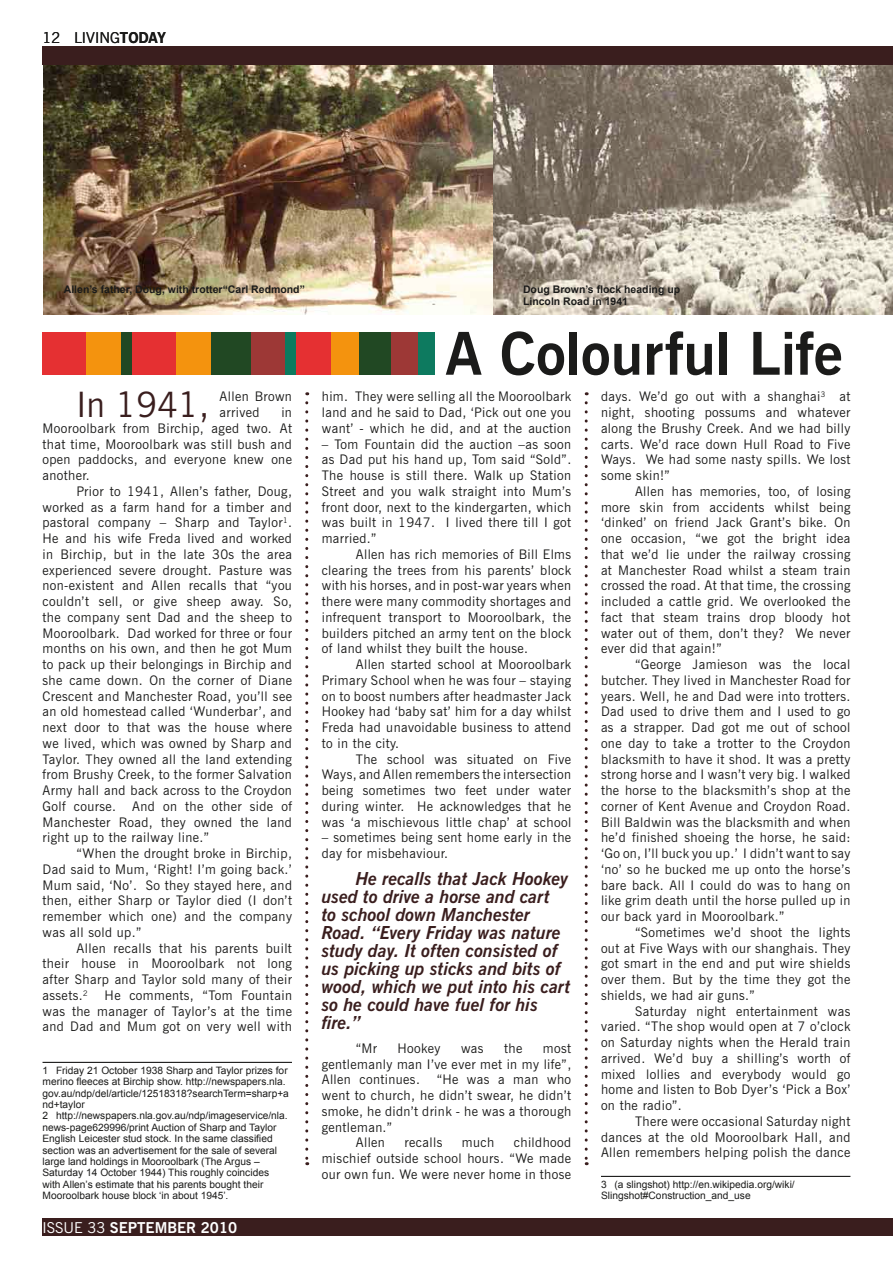
<style>
.page{position:relative;width:893px;height:1263px;background:#fff}
.page>*{position:absolute;margin:0;border:0;box-sizing:border-box;transform-origin:0 0}
.t1{font:700 58.95px "News Gothic BT";color:#1b1b1a}
.t2{font:34.95px "News Gothic BT";color:#3a1e1e}
.t3{font:italic 700 18px/18px "News Gothic BT";color:#3a1e1e}
.t4{font:700 15px "News Gothic BT";color:#fff}
.t5{font:15px "News Gothic BT";color:#1b1b1a}
.t6{font:13.2px/15.8px "News Gothic BT";letter-spacing:.03em;color:#1b1b1a;text-align:justify}
.t7{font:700 10.5px/12.6px "Arial";color:#1b1b1a}
.t8{font:10.2px/11.4px "Arial";color:#1b1b1a}
.s1{font-weight:700}
.s2{font-weight:400}
</style>
<div class="page">
<hr style="left:43px;top:1062px;width:249px;height:1px;background:#1b1b1a">
<hr style="left:601px;top:1176px;width:249px;height:1px;background:#1b1b1a">
<img style="left:492px;top:65px;width:401px;height:250px">
<img style="left:43px;top:65px;width:449px;height:250px">
<div style="left:43px;top:46px;width:850px;height:19px;background:#3a1e1e"></div>
<div style="left:43px;top:1218px;width:850px;height:17px;background:#3a1e1e"></div>
<div style="left:117px;top:332px;width:44px;height:43px;background:#214823"></div>
<div style="left:77px;top:332px;width:44px;height:43px;background:#f4930e"></div>
<div style="left:43px;top:332px;width:43px;height:43px;background:#e53032"></div>
<div style="left:263px;top:332px;width:44px;height:43px;background:#0d7a5f"></div>
<div style="left:241px;top:332px;width:44px;height:43px;background:#9d3836"></div>
<div style="left:207px;top:332px;width:44px;height:43px;background:#214823"></div>
<div style="left:167px;top:332px;width:44px;height:43px;background:#f4930e"></div>
<div style="left:133px;top:332px;width:43px;height:43px;background:#e53032"></div>
<div style="left:400px;top:332px;width:35px;height:43px;background:#0d7a5f"></div>
<div style="left:383px;top:332px;width:35px;height:43px;background:#9d3836"></div>
<div style="left:356px;top:332px;width:34px;height:43px;background:#214823"></div>
<div style="left:324px;top:332px;width:35px;height:43px;background:#f4930e"></div>
<div style="left:296px;top:332px;width:35px;height:43px;background:#e53032"></div>
<svg style="left:305px;top:403px;width:3px;height:762px"></svg>
<svg style="left:585px;top:403px;width:3px;height:762px"></svg>
<p class="t5" style="left:43px;top:28px;width:125px">12 LIVING<span class="s1">TODAY</span></p>
<p class="t7" style="left:64px;top:284px;width:243px">Allen’s father, Doug, with trotter“Carl Redmond”</p>
<p class="t7" style="left:523px;top:283px;width:159px">Doug Brown’s flock heading up<br>Lincoln Road in 1941</p>
<h2 class="t2" style="left:77px;top:383px;width:134px">In 1941,</h2>
<p class="t6" style="left:220px;top:389px;width:74px">Allen Brown arrived</p>
<p class="t6" style="left:43px;top:404px;width:251px;text-indent:239px">in Mooroolbark from Birchip, aged two. At that time, Mooroolbark was still bush and open paddocks, and everyone knew one another.</p>
<p class="t6" style="left:43px;top:483px;width:251px;text-indent:34px">Prior to 1941, Allen’s father, Doug, worked as a farm hand for a timber and pastoral company – Sharp and Taylor<sup>1</sup>.<br>He and his wife Freda lived and worked in Birchip, but in the late 30s the area experienced severe drought. Pasture was non-existent and Allen recalls that “you couldn’t sell, or give sheep away. So, the company sent Dad and the sheep to Mooroolbark. Dad worked for three or four months on his own, and then he got Mum to pack up their belongings in Birchip and she came down. On the corner of Diane Crescent and Manchester Road, you’ll see an old homestead called ‘Wunderbar’, and next door to that was the house where we lived, which was owned by Sharp and Taylor. They owned all the land extending from Brushy Creek, to the former Salvation Army hall and back across to the Croydon Golf course. And on the other side of Manchester Road, they owned the land right up to the railway line.”</p>
<p class="t6" style="left:43px;top:845px;width:251px;text-indent:34px">“When the drought broke in Birchip, Dad said to Mum, ‘Right! I’m going back.’ Mum said, ‘No’. So they stayed here, and then, either Sharp or Taylor died (I don’t remember which one) and the company was all sold up.”</p>
<p class="t6" style="left:43px;top:940px;width:251px;text-indent:34px">Allen recalls that his parents built their house in Mooroolbark not long after Sharp and Taylor sold many of their assets.<sup>2</sup></p>
<p class="t6" style="left:43px;top:987px;width:251px;text-indent:62px">He comments, “Tom Fountain was the manager of Taylor’s at the time and Dad and Mum got on very well with</p>
<p class="t8" style="left:43px;top:1064px;width:248px">1 Friday 21 October 1938 Sharp and Taylor prizes for merino fleeces at Birchip show. http://newspapers.nla. gov.au/ndp/del/article/12518318?searchTerm=sharp+a nd+taylor<br>2 http://newspapers.nla.gov.au/ndp/imageservice/nla. news-page629996/print Auction of Sharp and Taylor English Leicester stud stock. In the same classified section was an advertisement for the sale of several large land holdings in Mooroolbark (The Argus – Saturday 14 October 1944) This roughly coincides with Allen’s estimate that his parents bought their Mooroolbark house block ‘in about 1945’.</p>
<p class="t4" style="left:43px;top:1218px;width:196px"><span class="s2">ISSUE 33</span> SEPTEMBER 2010</p>
<h1 class="t1" style="left:445px;top:318px;width:399px">A Colourful Life</h1>
<p class="t6" style="left:322px;top:389px;width:251px">him. They were selling all the Mooroolbark land and he said to Dad, ‘Pick out one you want’ - which he did, and at the auction</p>
<p class="t6" style="left:322px;top:436px;width:251px">– Tom Fountain did the auction –as soon as Dad put his hand up, Tom said “Sold”.<br>The house is still there. Walk up Station Street and you walk straight into Mum’s front door, next to the kindergarten, which was built in 1947. I lived there till I got married.”</p>
<p class="t6" style="left:322px;top:546px;width:251px;text-indent:34px">Allen has rich memories of Bill Elms clearing the trees from his parents’ block with his horses, and in post-war years when there were many commodity shortages and infrequent transport to Mooroolbark, the builders pitched an army tent on the block of land whilst they built the house.</p>
<p class="t6" style="left:322px;top:656px;width:251px;text-indent:34px">Allen started school at Mooroolbark Primary School when he was four – staying on to boost numbers after headmaster Jack Hookey had ‘baby sat’ him for a day whilst Freda had unavoidable business to attend to in the city.</p>
<p class="t6" style="left:322px;top:751px;width:251px;text-indent:34px">The school was situated on Five Ways, and Allen remembers the intersection being sometimes two feet under water during winter. He acknowledges that he was ‘a mischievous little chap’ at school</p>
<p class="t6" style="left:322px;top:830px;width:251px">– sometimes being sent home early in the day for misbehaviour.</p>
<p class="t3" style="left:322px;top:869px;width:250px;text-indent:34px">He recalls that Jack Hookey used to drive a horse and cart<br>to school down Manchester<br>Road. “Every Friday was nature study day. It often consisted of us picking up sticks and bits of wood, which we put into his cart so he could have fuel for his fire.”</p>
<p class="t6" style="left:356px;top:1040px;width:23px">“Mr</p>
<p class="t6" style="left:398px;top:1040px;width:44px">Hookey</p>
<p class="t6" style="left:461px;top:1040px;width:24px">was</p>
<p class="t6" style="left:504px;top:1040px;width:20px">the</p>
<p class="t6" style="left:322px;top:1040px;width:251px;text-indent:221px">most gentlemanly man I’ve ever met in my life”, Allen continues.</p>
<p class="t6" style="left:437px;top:1072px;width:136px">“He was a man who</p>
<p class="t6" style="left:322px;top:1087px;width:251px">went to church, he didn’t swear, he didn’t</p>
<p class="t6" style="left:322px;top:1103px;width:251px">smoke, he didn’t drink - he was a thorough</p>
<p class="t6" style="left:322px;top:1119px;width:72px">gentleman.”</p>
<p class="t6" style="left:356px;top:1135px;width:31px">Allen</p>
<p class="t6" style="left:405px;top:1135px;width:39px">recalls</p>
<p class="t6" style="left:462px;top:1135px;width:34px">much</p>
<p class="t6" style="left:322px;top:1135px;width:251px;text-indent:192px">childhood mischief outside school hours. “We made our own fun. We were never home in those</p>
<p class="t6" style="left:601px;top:389px;width:251px">days. We’d go out with a shanghai<sup>3</sup> at night, shooting possums and whatever along the Brushy Creek. And we had billy carts. We’d race down Hull Road to Five Ways. We had some nasty spills. We lost some skin!”</p>
<p class="t6" style="left:601px;top:483px;width:251px;text-indent:34px">Allen has memories, too, of losing more skin from accidents whilst being ‘dinked’ on friend Jack Grant’s bike. On one occasion, “we got the bright idea that we’d lie under the railway crossing at Manchester Road whilst a steam train crossed the road. At that time, the crossing included a cattle grid. We overlooked the fact that steam trains drop bloody hot water out of them, don’t they? We never ever did that again!”</p>
<p class="t6" style="left:601px;top:656px;width:251px;text-indent:34px">“George Jamieson was the local butcher. They lived in Manchester Road for years. Well, he and Dad were into trotters.<br>Dad used to drive them and I used to go as a strapper. Dad got me out of school one day to take a trotter to the Croydon blacksmith to have it shod. It was a pretty strong horse and I wasn’t very big. I walked the horse to the blacksmith’s shop at the corner of Kent Avenue and Croydon Road.<br>Bill Baldwin was the blacksmith and when he’d finished shoeing the horse, he said: ‘Go on, I’ll buck you up.’ I didn’t want to say ‘no’ so he bucked me up onto the horse’s bare back. All I could do was to hang on like grim death until the horse pulled up in our back yard in Mooroolbark.”</p>
<p class="t6" style="left:601px;top:924px;width:251px;text-indent:34px">“Sometimes we’d shoot the lights out at Five Ways with our shanghais. They got smart in the end and put wire shields over them. But by the time they got the shields, we had air guns.”</p>
<p class="t6" style="left:601px;top:1003px;width:251px;text-indent:34px">Saturday night entertainment was varied. “The shop would open at 7 o’clock on Saturday nights when the Herald train arrived. We’d buy a shilling’s worth of mixed lollies and everybody would go home and listen to Bob Dyer’s ‘Pick a Box’ on the radio”.</p>
<p class="t6" style="left:601px;top:1113px;width:251px;text-indent:34px">There were occasional Saturday night dances at the old Mooroolbark Hall, and Allen remembers helping polish the dance</p>
<p class="t8" style="left:601px;top:1178px;width:195px">3 (a slingshot) http://en.wikipedia.org/wiki/<br>Slingshot#Construction_and_use</p>
</div>
